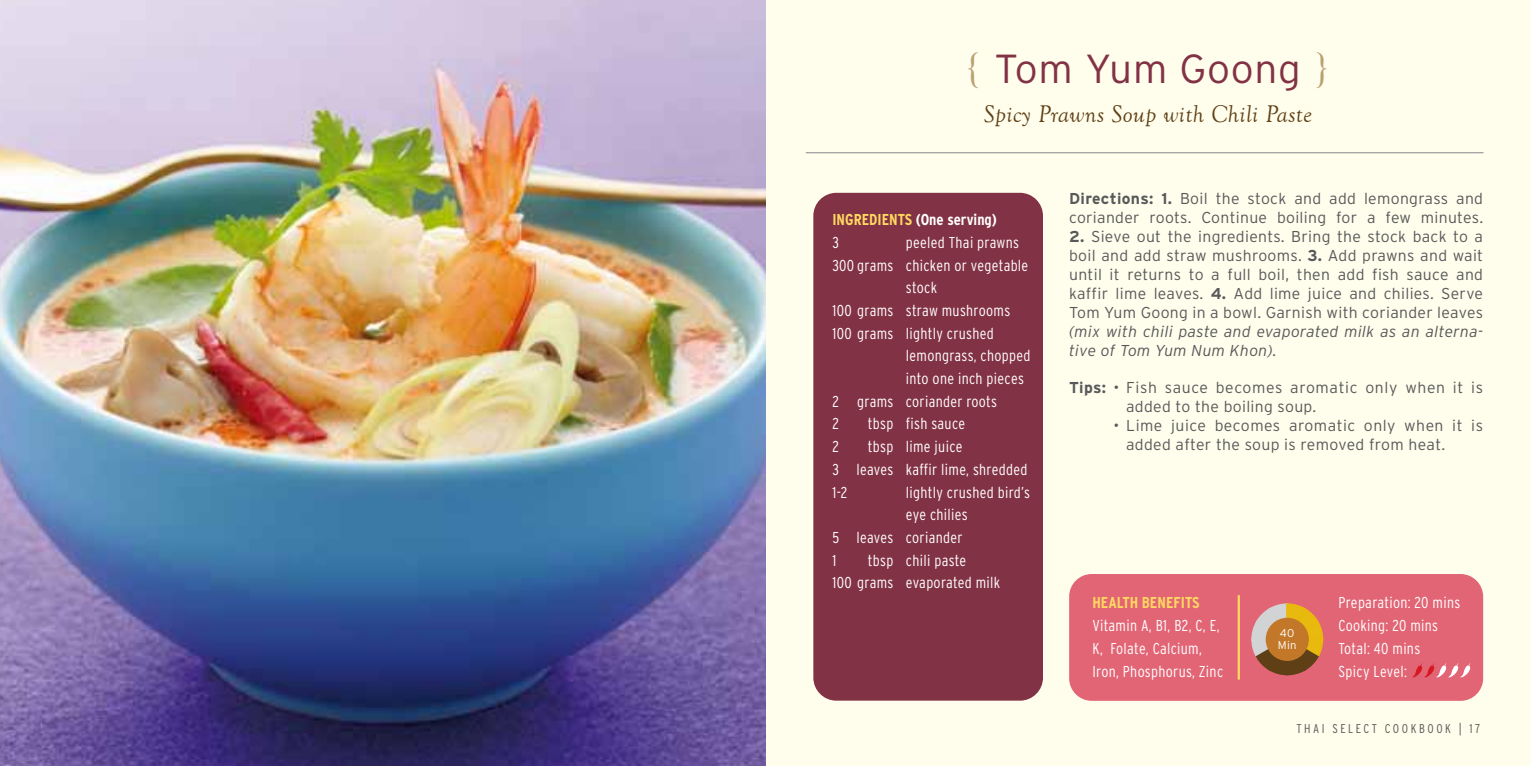
<style>
.page{position:relative;width:1531px;height:766px;background:#fff}
.page>*{position:absolute;margin:0;border:0;box-sizing:border-box;transform-origin:0 0}
.t1{font:300 40.5px "Interstate";letter-spacing:.02em;color:#823245}
.t2{font:italic 24.75px "Goudy Old Style T";letter-spacing:.02em;color:#5e3f16}
.t3{font:300 condensed 15.75px/22.7px "Interstate";letter-spacing:.02em;color:#fff}
.t4{font:300 15.75px/18.9px "Interstate";letter-spacing:.02em;color:#58595b}
.t5{font:italic 300 15.75px/18.9px "Interstate";letter-spacing:.02em;color:#58595b}
.t6{font:300 15.75px/18.9px "Interstate";letter-spacing:.04em;color:#58595b}
.t7{font:700 condensed 15.75px/22.7px "Interstate";color:#fff}
.t8{font:700 condensed 15.75px "Interstate";color:#ffd761}
.t9{font:300 condensed 12.6px "Interstate";letter-spacing:.2em;color:#58595b}
.t10{font:300 11.25px/11.2px "Interstate";color:#fff}
.s1{font-family:"Trajan Pro";font-weight:400;font-size:41.18px;color:#baa172}
.s2{color:#ffd761}
.s3{font-weight:300}
.s4{font-weight:700}
</style>
<div class="page">
<div style="left:765px;top:0;width:766px;height:765px;background:#fffdeb"></div>
<div style="left:1069px;top:574px;width:414px;height:126px;background:#e26575;border-radius:23px"></div>
<hr style="left:806px;top:152px;width:677px;height:1px;background:#939598">
<hr style="left:1237px;top:595px;width:3px;height:84px;background:#ffd761">
<div style="left:813px;top:193px;width:230px;height:507px;background:#823245;border-radius:23px"></div>
<img style="left:0;top:0;width:765px;height:765px">
<svg style="left:1251px;top:603px;width:73px;height:73px"></svg>
<div style="left:1265px;top:617px;width:44px;height:43px;background:#c27828;border-radius:50%"></div>
<svg style="left:1412px;top:663px;width:59px;height:15px"></svg>
<h1 class="t1" style="left:966px;top:46px;width:364px"><span class="s1">{</span> Tom Yum Goong <span class="s1">}</span></h1>
<h2 class="t2" style="left:984px;top:100px;width:330px">Spicy Prawns Soup with Chili Paste</h2>
<p class="t7" style="left:832px;top:208px;width:166px"><span class="s2">INGREDIENTS</span> (One serving)<br><span class="s3">3</span></p>
<p class="t3" style="left:906px;top:231px;width:115px">peeled Thai prawns</p>
<p class="t3" style="left:832px;top:253px;width:197px">300 grams chicken or vegetable</p>
<p class="t3" style="left:906px;top:276px;width:33px">stock</p>
<p class="t3" style="left:832px;top:299px;width:179px">100 grams straw mushrooms</p>
<p class="t3" style="left:832px;top:321px;width:163px">100 grams lightly crushed</p>
<p class="t3" style="left:906px;top:344px;width:126px">lemongrass, chopped</p>
<p class="t3" style="left:906px;top:367px;width:120px">into one inch pieces</p>
<p class="t3" style="left:832px;top:389px;width:166px">2 grams coriander roots</p>
<p class="t3" style="left:832px;top:412px;width:8px">2</p>
<p class="t3" style="left:868px;top:412px;width:99px">tbsp fish sauce</p>
<p class="t3" style="left:832px;top:435px;width:8px">2</p>
<p class="t3" style="left:832px;top:435px;width:196px;text-indent:36px">tbsp lime juice<br>3 leaves kaffir lime, shredded<br>1-2</p>
<p class="t3" style="left:906px;top:480px;width:126px">lightly crushed bird’s</p>
<p class="t3" style="left:906px;top:503px;width:63px">eye chilies</p>
<p class="t3" style="left:832px;top:525px;width:131px">5 leaves coriander</p>
<p class="t3" style="left:832px;top:548px;width:5px">1</p>
<p class="t3" style="left:832px;top:548px;width:169px;text-align:center">tbsp chili paste<br>100 grams evaporated milk</p>
<p class="t4" style="left:1069px;top:189px;width:415px"><span class="s4">Directions: 1.</span> Boil the stock and add lemongrass and coriander roots. Continue boiling for a few minutes.</p>
<p class="t4" style="left:1069px;top:227px;width:415px;text-align:justify"><span class="s4">2.</span> Sieve out the ingredients. Bring the stock back to a boil and add straw mushrooms. <span class="s4">3.</span> Add prawns and wait until it returns to a full boil, then add fish sauce and kaffir lime leaves. <span class="s4">4.</span> Add lime juice and chilies. Serve Tom Yum Goong in a bowl. Garnish with coriander leaves</p>
<p class="t5" style="left:1069px;top:321px;width:415px">(mix with chili paste and evaporated milk as an alterna&shy;tive of Tom Yum Num Khon).</p>
<p class="t6" style="left:1126px;top:378px;width:358px;text-indent:-57px"><span class="s4">Tips:</span> • Fish sauce becomes aromatic only when it is added to the boiling soup.</p>
<p class="t4" style="left:1126px;top:416px;width:358px;text-indent:-13px">• Lime juice becomes aromatic only when it is added after the soup is removed from heat.</p>
<p class="t8" style="left:1092px;top:594px;width:109px">HEALTH BENEFITS</p>
<p class="t3" style="left:1092px;top:614px;width:132px">Vitamin A, B1, B2, C, E,<br>K, Folate, Calcium,<br>Iron, Phosphorus, Zinc</p>
<p class="t10" style="left:1278px;top:627px;width:20px">40<br>Min</p>
<p class="t3" style="left:1338px;top:591px;width:123px">Preparation: 20 mins<br>Cooking: 20 mins<br>Total: 40 mins<br>Spicy Level:</p>
<p class="t9" style="left:1296px;top:721px;width:186px">THAI SELECT COOKBOOK | 17</p>
</div>
